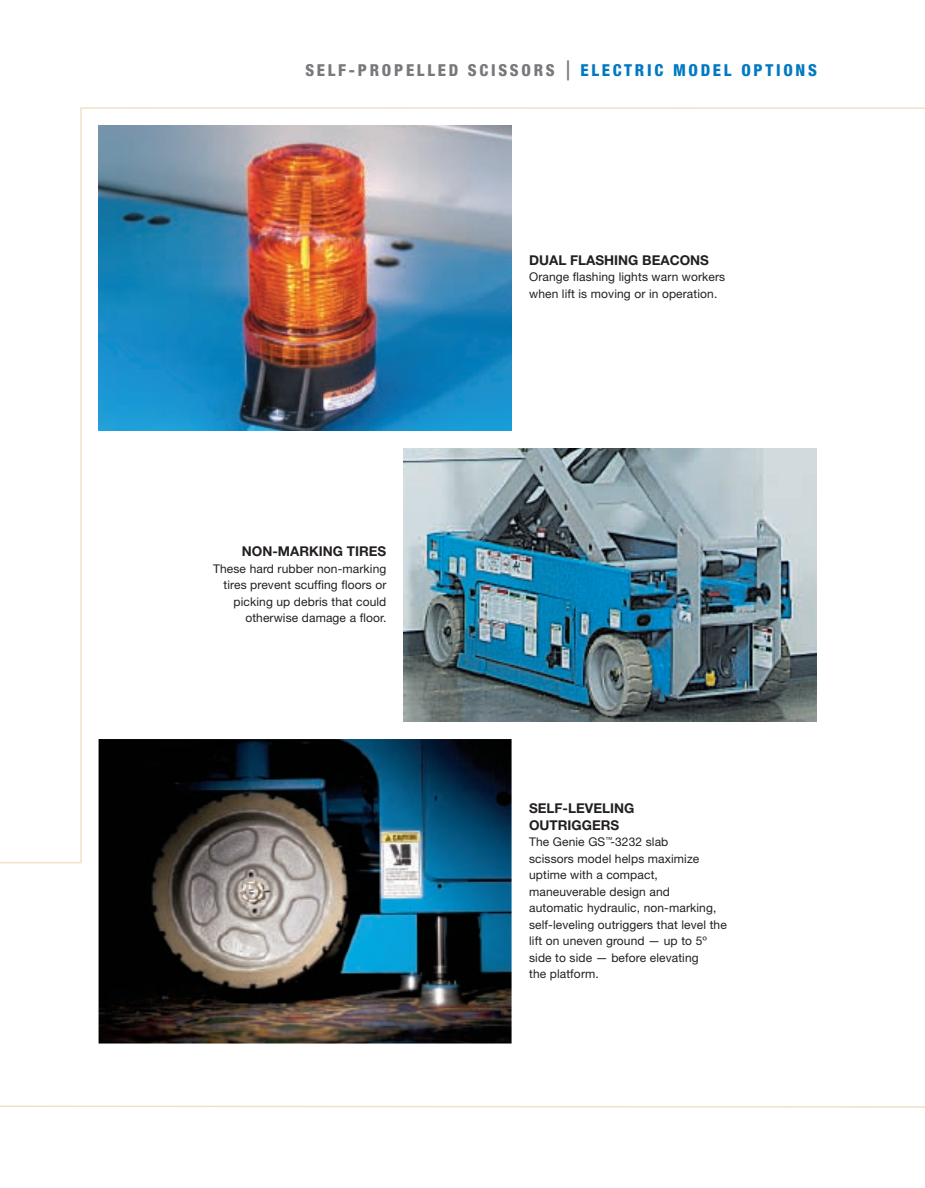
<style>
.page{position:relative;width:925px;height:1188px;background:#fff}
.page>*{position:absolute;margin:0;border:0;box-sizing:border-box;transform-origin:0 0}
.t1{font:800 condensed 16.5px "Helvetica Neue LT Std";letter-spacing:.165em;color:#76787b}
.t2{font:700 13.5px/16.5px "Helvetica Neue LT Std";color:#231f20}
.t3{font:12px/16.5px "Helvetica Neue LT Std";letter-spacing:.01em;color:#231f20}
.s1{font-weight:400;font-size:27px}
.s2{color:#0079c2}
</style>
<div class="page">
<img style="left:99px;top:864px;width:412px;height:180px">
<img style="left:0;top:107px;width:925px;height:757px">
<svg style="left:0;top:1105px;width:925px;height:3px"></svg>
<h1 class="t1" style="left:305px;top:60px;width:513px">SELF-PROPELLED SCISSORS <span class="s1">|</span> <span class="s2">ELECTRIC MODEL OPTIONS</span></h1>
<p class="t2" style="left:242px;top:543px;width:11px">NON</p>
<p class="t2" style="left:272px;top:543px;width:17px">-MAR</p>
<p class="t2" style="left:309px;top:543px;width:19px">KING</p>
<p class="t2" style="left:347px;top:543px;width:9px">TIRE</p>
<p class="t2" style="left:378px;top:543px;width:10px">S</p>
<p class="t3" style="left:213px;top:560px;width:175px;text-align:right">These hard rubber non-marking tires prevent scuffing floors or picking up debris that could otherwise damage a floor.</p>
<p class="t2" style="left:529px;top:251px;width:11px">DUAL</p>
<p class="t2" style="left:570px;top:251px;width:10px">FLA</p>
<p class="t2" style="left:595px;top:251px;width:28px">SHING</p>
<p class="t2" style="left:642px;top:251px;width:11px">BEACON</p>
<p class="t2" style="left:700px;top:251px;width:10px">S</p>
<p class="t3" style="left:529px;top:269px;width:198px">Orange flashing lights warn workers when lift is moving or in operation.</p>
<p class="t2" style="left:529px;top:800px;width:107px">SELF-LEVELING<br>OUTRIGGERS</p>
<p class="t3" style="left:529px;top:834px;width:199px">The Genie GS<sup>™</sup>-3232 slab<br>scissors model helps maximize uptime with a compact, maneuverable design and automatic hydraulic, non-marking, self-leveling outriggers that level the lift on uneven ground — up to 5º side to side — before elevating<br>the platform.</p>
</div>
